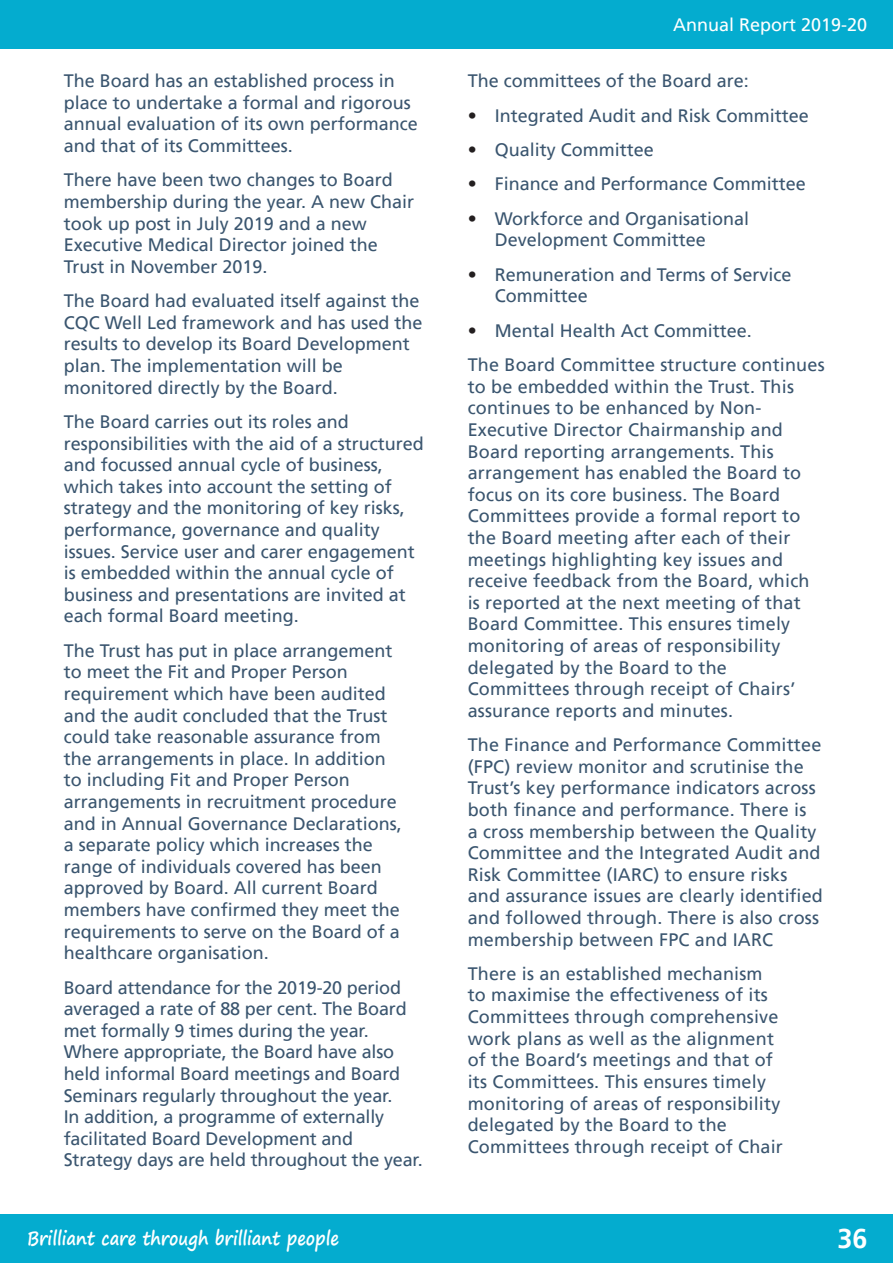
<style>
.page{position:relative;width:893px;height:1263px;background:#fff}
.page>*{position:absolute;margin:0;border:0;box-sizing:border-box;transform-origin:0 0}
.t1{font:700 27px "Frutiger LT Pro";color:#fff}
.t2{font:700 18.9px "Segoe Print";color:#fff;scale:.87 1}
.t3{font:18px/21.6px "Frutiger LT Pro";color:#3a556f}
.t4{font:18px "Frutiger LT Pro";color:#fff}
.s1{color:#231f20}
</style>
<div class="page">
<div style="left:0;top:0;width:893px;height:49px;background:#04accf"></div>
<div style="left:0;top:1214px;width:893px;height:49px;background:#04accf"></div>
<p class="t3" style="left:64px;top:70px;width:356px">The Board has an established process in place to undertake a formal and rigorous annual evaluation of its own performance and that of its Committees.</p>
<p class="t3" style="left:64px;top:169px;width:352px">There have been two changes to Board membership during the year. A new Chair took up post in July 2019 and a new Executive Medical Director joined the Trust in November 2019.</p>
<p class="t3" style="left:64px;top:290px;width:360px">The Board had evaluated itself against the CQC Well Led framework and has used the results to develop its Board Development plan. The implementation will be monitored directly by the Board.</p>
<p class="t3" style="left:64px;top:411px;width:362px">The Board carries out its roles and responsibilities with the aid of a structured and focussed annual cycle of business, which takes into account the setting of strategy and the monitoring of key risks, performance, governance and quality issues. Service user and carer engagement is embedded within the annual cycle of business and presentations are invited at each formal Board meeting.</p>
<p class="t3" style="left:64px;top:640px;width:340px">The Trust has put in place arrangement to meet the Fit and Proper Person requirement which have been audited and the audit concluded that the Trust could take reasonable assurance from the arrangements in place. In addition to including Fit and Proper Person arrangements in recruitment procedure and in Annual Governance Declarations, a separate policy which increases the range of individuals covered has been approved by Board. All current Board members have confirmed they meet the requirements to serve on the Board of a healthcare organisation.</p>
<p class="t3" style="left:64px;top:977px;width:360px">Board attendance for the 2019-20 period averaged a rate of 88 per cent. The Board met formally 9 times during the year.<br>Where appropriate, the Board have also held informal Board meetings and Board Seminars regularly throughout the year.<br>In addition, a programme of externally facilitated Board Development and Strategy days are held throughout the year.</p>
<p class="t4" style="left:673px;top:15px;width:196px">Annual Report 2019-20</p>
<p class="t3" style="left:468px;top:70px;width:283px">The committees of the Board are:</p>
<p class="t3" style="left:468px;top:105px;width:343px"><span class="s1">•</span> Integrated Audit and Risk Committee</p>
<p class="t3" style="left:468px;top:139px;width:188px"><span class="s1">•</span> Quality Committee</p>
<p class="t3" style="left:468px;top:173px;width:340px"><span class="s1">•</span> Finance and Performance Committee</p>
<p class="t3" style="left:495px;top:208px;width:256px;text-indent:-27px"><span class="s1">•</span> Workforce and Organisational<br>Development Committee</p>
<p class="t3" style="left:495px;top:264px;width:298px;text-indent:-27px"><span class="s1">•</span> Remuneration and Terms of Service<br>Committee</p>
<p class="t3" style="left:468px;top:313px;width:358px;line-height:34.3px"><span class="s1">•</span> Mental Health Act Committee.<br>The Board Committee structure continues</p>
<p class="t3" style="left:468px;top:376px;width:343px">to be embedded within the Trust. This continues to be enhanced by Non-Executive Director Chairmanship and Board reporting arrangements. This arrangement has enabled the Board to focus on its core business. The Board Committees provide a formal report to the Board meeting after each of their meetings highlighting key issues and receive feedback from the Board, which is reported at the next meeting of that Board Committee. This ensures timely monitoring of areas of responsibility delegated by the Board to the Committees through receipt of Chairs’ assurance reports and minutes.</p>
<p class="t3" style="left:468px;top:734px;width:357px">The Finance and Performance Committee (FPC) review monitor and scrutinise the Trust’s key performance indicators across both finance and performance. There is<br>a cross membership between the Quality Committee and the Integrated Audit and Risk Committee (IARC) to ensure risks and assurance issues are clearly identified and followed through. There is also cross membership between FPC and IARC</p>
<p class="t3" style="left:468px;top:963px;width:317px">There is an established mechanism to maximise the effectiveness of its Committees through comprehensive work plans as well as the alignment of the Board’s meetings and that of its Committees. This ensures timely monitoring of areas of responsibility delegated by the Board to the Committees through receipt of Chair</p>
<p class="t2" style="left:27px;top:1221px;width:360px">Brilliant care through brilliant people</p>
<h1 class="t1" style="left:838px;top:1222px;width:32px">36</h1>
</div>
